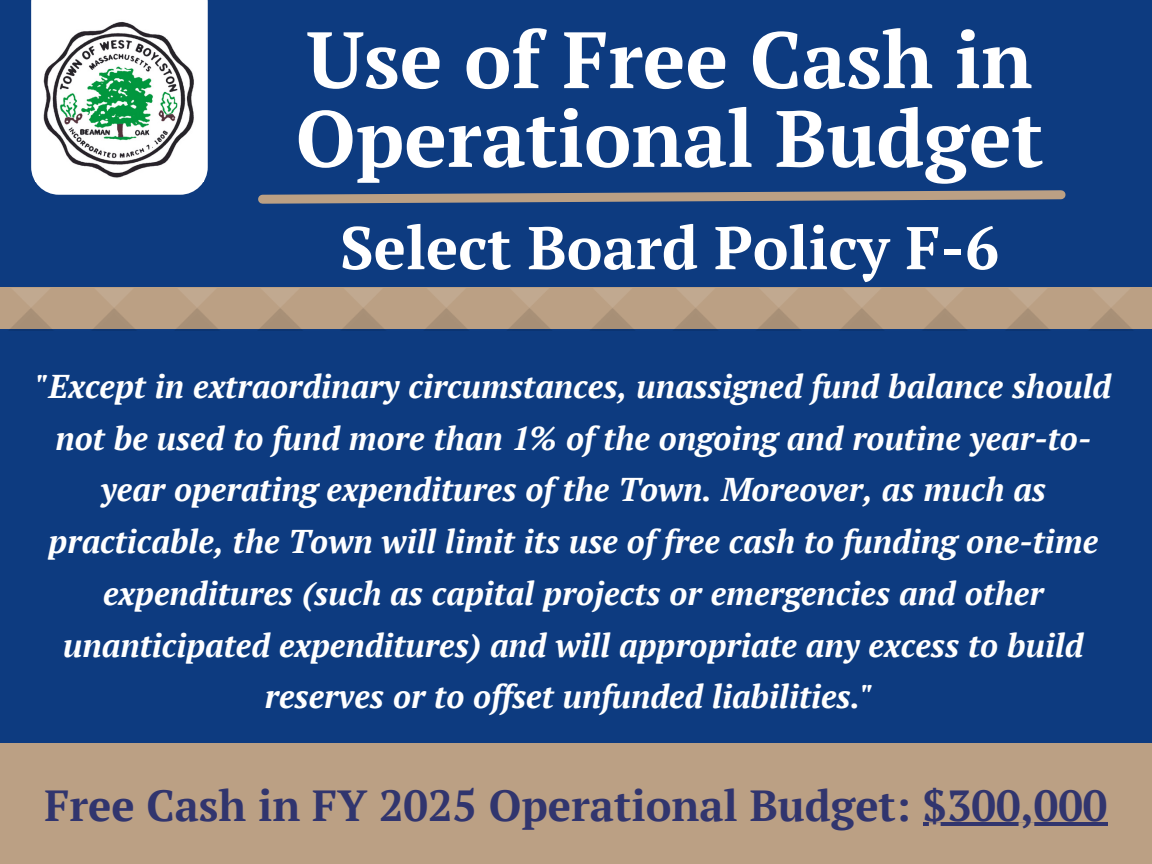
<style>
.page{position:relative;width:1152px;height:864px;background:#0d3b80}
.page>*{position:absolute;margin:0;border:0;box-sizing:border-box;transform-origin:0 0}
.t1{font:700 79.65px/78.8px "PT Serif";color:#fff}
.t2{font:700 60.15px "PT Serif";color:#fff}
.t3{font:700 43.35px "PT Serif";color:#31356e}
.t4{font:italic 700 32.85px/51.8px "PT Serif";color:#fff;text-align:center}
</style>
<div class="page">
<svg style="left:258px;top:190px;width:808px;height:14px"></svg>
<img style="left:0;top:288px;width:1149px;height:42px">
<svg style="left:31px;top:0;width:177px;height:195px;background:#f0f3f7"></svg>
<img style="left:36px;top:19px;width:167px;height:162px">
<div style="left:0;top:743px;width:1152px;height:121px;background:#bba084"></div>
<hr style="left:923px;top:823px;width:184px;height:3px;background:#31356e">
<h1 class="t1" style="left:296px;top:19px;width:749px">Use of Free Cash in<br>Operational Budget</h1>
<h2 class="t2" style="left:340px;top:207px;width:661px">Select Board Policy F-6</h2>
<p class="t4" style="left:36px;top:360px;width:1077px">"Except in extraordinary circumstances, unassigned fund balance should not be used to fund more than 1% of the ongoing and routine year-to&shy;year operating expenditures of the Town. Moreover, as much as practicable, the Town will limit its use of free cash to funding one-time expenditures (such as capital projects or emergencies and other unanticipated expenditures) and will appropriate any excess to build reserves or to offset unfunded liabilities."</p>
<p class="t3" style="left:45px;top:775px;width:1064px">Free Cash in FY 2025 Operational Budget: $300,000</p>
</div>
